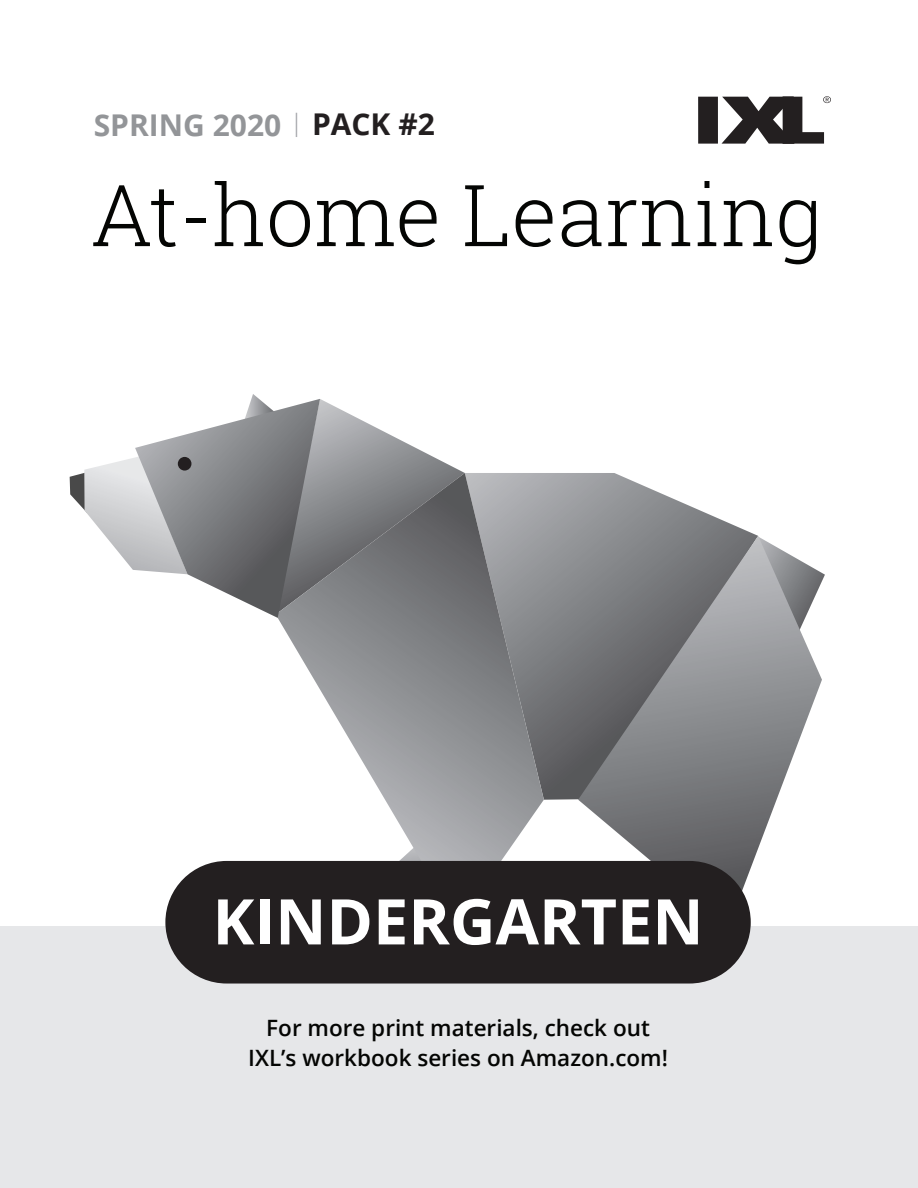
<style>
.page{position:relative;width:918px;height:1188px;background:#fff}
.page>*{position:absolute;margin:0;border:0;box-sizing:border-box;transform-origin:0 0}
.t1{font:300 85.5px "Roboto Slab";color:#040503}
.t2{font:700 63px "Open Sans";color:#fff}
.t3{font:700 30px "Open Sans";color:#939598}
.t4{font:600 22.5px/30px "Open Sans";color:#040503;text-align:center}
.s1{color:#231f20}
</style>
<div class="page">
<svg style="left:544px;top:473px;width:214px;height:327px"></svg>
<svg style="left:276px;top:473px;width:268px;height:388px"></svg>
<svg style="left:578px;top:536px;width:244px;height:378px"></svg>
<svg style="left:70px;top:394px;width:395px;height:224px"></svg>
<div style="left:178px;top:457px;width:13px;height:14px;background:#231f20;border-radius:50%"></div>
<div style="left:698px;top:97px;width:20px;height:47px;background:#231f20"></div>
<svg style="left:722px;top:96px;width:109px;height:48px"></svg>
<div style="left:0;top:926px;width:918px;height:262px;background:#e6e7e9"></div>
<div style="left:165px;top:861px;width:586px;height:123px;background:#231f20;border-radius:61px"></div>
<svg style="left:296px;top:113px;width:1px;height:24px"></svg>
<h3 class="t3" style="left:94px;top:104px;width:343px">SPRING 2020 <span class="s1">PACK #2</span></h3>
<h1 class="t1" style="left:91px;top:157px;width:734px">At-home Learning</h1>
<h2 class="t2" style="left:213px;top:877px;width:493px">KINDERGARTEN</h2>
<p class="t4" style="left:248px;top:1013px;width:421px">For more print materials, check out<br>IXL’s workbook series on Amazon.com!</p>
</div>
